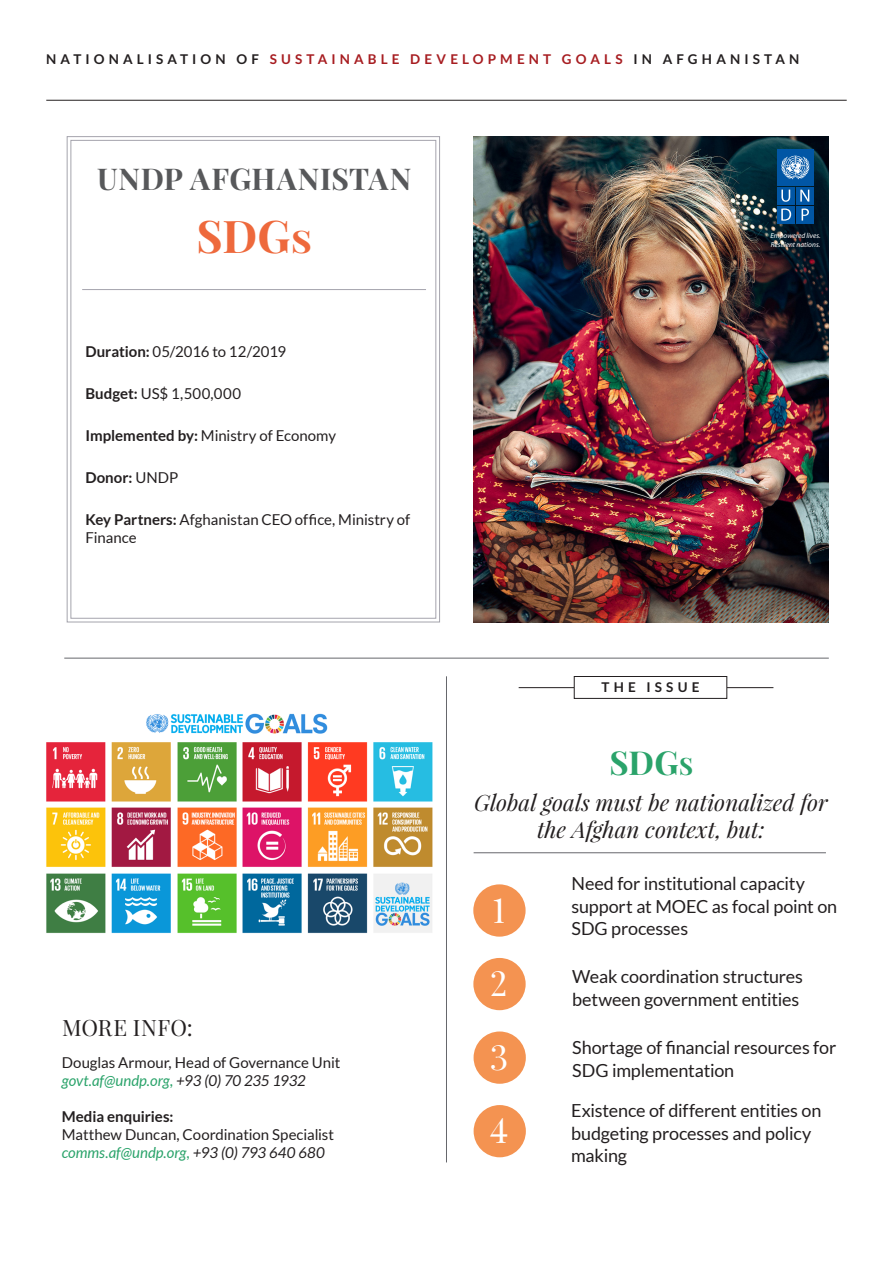
<style>
.page{position:relative;width:893px;height:1263px;background:#fff}
.page>*{position:absolute;margin:0;border:0;box-sizing:border-box;transform-origin:0 0}
.H3__Center{font:700 45px "Playfair Display";color:#ee693c}
.H3__Center-2{font:34.5px "Playfair Display";color:#fff}
.H3__Center-3{font:700 33px "Playfair Display";color:#2aa36a}
.H3__Center-4{font:700 30px "Playfair Display";letter-spacing:.02em;color:#57585a}
.H2_Center{font:italic 22.5px/27px "Playfair Display";color:#231f20;text-align:center}
.H5__Center{font:22.5px "Playfair Display";letter-spacing:.015em;color:#231f20}
.Caption__Center{font:18px/22.5px "Lato";letter-spacing:-.01em;color:#231f20}
.Caption__Center-2{font:15px/18px "Lato";letter-spacing:-.005em;color:#231f20}
.Caption__Center-3{font:700 15px "Lato";letter-spacing:.005em;color:#231f20}
.CC__Center{font:700 13.5px "Lato";letter-spacing:.305em;color:#231f20}
.t1{font:italic 7.35px/8.9px "Myriad";color:#fff}
.s1{color:#a71d21}
.s2{font-size:36px}
.s3{font-weight:700}
.s4{font-weight:400}
.s5{font-style:italic;color:#2aa36a}
.s6{font-style:italic}
.s7{font-size:24px}
</style>
<div class="page">
<img style="left:46px;top:713px;width:387px;height:221px">
<img style="left:473px;top:136px;width:356px;height:486px">
<div style="left:777px;top:187px;width:18px;height:18px;background:#0156a5"></div>
<svg style="left:781px;top:190px;width:9px;height:12px"></svg>
<div style="left:796px;top:187px;width:18px;height:18px;background:#0156a5"></div>
<svg style="left:800px;top:190px;width:9px;height:12px"></svg>
<div style="left:796px;top:206px;width:18px;height:18px;background:#0156a5"></div>
<svg style="left:802px;top:209px;width:7px;height:12px"></svg>
<div style="left:777px;top:206px;width:18px;height:18px;background:#0156a5"></div>
<svg style="left:781px;top:208px;width:10px;height:13px"></svg>
<div style="left:777px;top:149px;width:37px;height:37px;background:#0156a5"></div>
<svg style="left:781px;top:156px;width:28px;height:23px"></svg>
<svg style="left:66px;top:136px;width:374px;height:487px"></svg>
<hr style="left:64px;top:658px;width:765px;height:1px;background:#66676c">
<hr style="left:474px;top:852px;width:352px;height:1px;background:#66676c">
<hr style="left:446px;top:676px;width:1px;height:486px;background:#66676c">
<hr style="left:46px;top:100px;width:801px;height:1px;background:#231f20">
<hr style="left:82px;top:289px;width:344px;height:1px;background:#a5a4ad">
<div style="left:473px;top:884px;width:53px;height:53px;background:#f49351;border-radius:50%"></div>
<div style="left:473px;top:958px;width:53px;height:52px;background:#f49351;border-radius:50%"></div>
<div style="left:474px;top:1031px;width:52px;height:53px;background:#f49351;border-radius:50%"></div>
<div style="left:474px;top:1105px;width:52px;height:52px;background:#f49351;border-radius:50%"></div>
<hr style="left:519px;top:687px;width:254px;height:1px;background:#231f20">
<div style="left:574px;top:676px;width:153px;height:22px;background:#fff"></div>
<div style="left:574px;top:676px;width:153px;height:23px;border:1px solid #231f20"></div>
<p class="CC__Center" style="left:46px;top:52px;width:755px">NATIONALISATION OF <span class="s1">SUSTAINABLE DEVELOPMENT GOALS</span> IN AFGHANISTAN</p>
<p class="H3__Center-4" style="left:97px;top:160px;width:316px">UNDP AFGHANISTAN</p>
<p class="H3__Center" style="left:197px;top:208px;width:117px">SDG<span class="s2">s</span></p>
<p class="Caption__Center-2" style="left:85px;top:342px;width:202px"><span class="s3">Duration:</span> 05/2016 to 12/2019</p>
<p class="Caption__Center-2" style="left:85px;top:384px;width:157px"><span class="s3">Budget:</span> US$ 1,500,000</p>
<p class="Caption__Center-2" style="left:85px;top:426px;width:252px"><span class="s3">Implemented by:</span> Ministry of Economy</p>
<p class="Caption__Center-3" style="left:85px;top:469px;width:95px">Donor: <span class="s4">UNDP</span></p>
<p class="Caption__Center-2" style="left:85px;top:510px;width:326px"><span class="s3">Key Partners:</span> Afghanistan CEO office, Ministry of<br>Finance</p>
<p class="H5__Center" style="left:62px;top:1014px;width:132px">MORE INFO:</p>
<p class="Caption__Center-2" style="left:62px;top:1053px;width:280px">Douglas Armour, Head of Governance Unit <span class="s5">govt.af@undp.org,</span> <span class="s6">+93 (0) 70 235 1932</span></p>
<p class="Caption__Center-2" style="left:62px;top:1107px;width:274px"><span class="s3">Media enquiries:<br></span>Matthew Duncan, Coordination Specialist <span class="s5">comms.af@undp.org,</span> <span class="s6">+93 (0) 793 640 680</span></p>
<p class="t1" style="left:770px;top:232px;width:52px">Empowered lives.<br>Resilient nations.</p>
<p class="CC__Center" style="left:602px;top:680px;width:99px">THE ISSUE</p>
<p class="H3__Center-3" style="left:609px;top:742px;width:85px">SDG<span class="s7">S</span></p>
<p class="H2_Center" style="left:474px;top:789px;width:355px">Global goals must be nationalized for the Afghan context, but:</p>
<p class="H3__Center-2" style="left:493px;top:888px;width:14px">1</p>
<p class="H3__Center-2" style="left:490px;top:962px;width:19px">2</p>
<p class="H3__Center-2" style="left:490px;top:1035px;width:20px">3</p>
<p class="H3__Center-2" style="left:490px;top:1109px;width:20px">4</p>
<p class="Caption__Center" style="left:571px;top:872px;width:267px">Need for institutional capacity support at MOEC as focal point on<br>SDG processes</p>
<p class="Caption__Center" style="left:572px;top:965px;width:232px">Weak coordination structures between government entities</p>
<p class="Caption__Center" style="left:572px;top:1036px;width:266px">Shortage of financial resources for<br>SDG implementation</p>
<p class="Caption__Center" style="left:571px;top:1099px;width:252px">Existence of different entities on budgeting processes and policy making</p>
</div>
